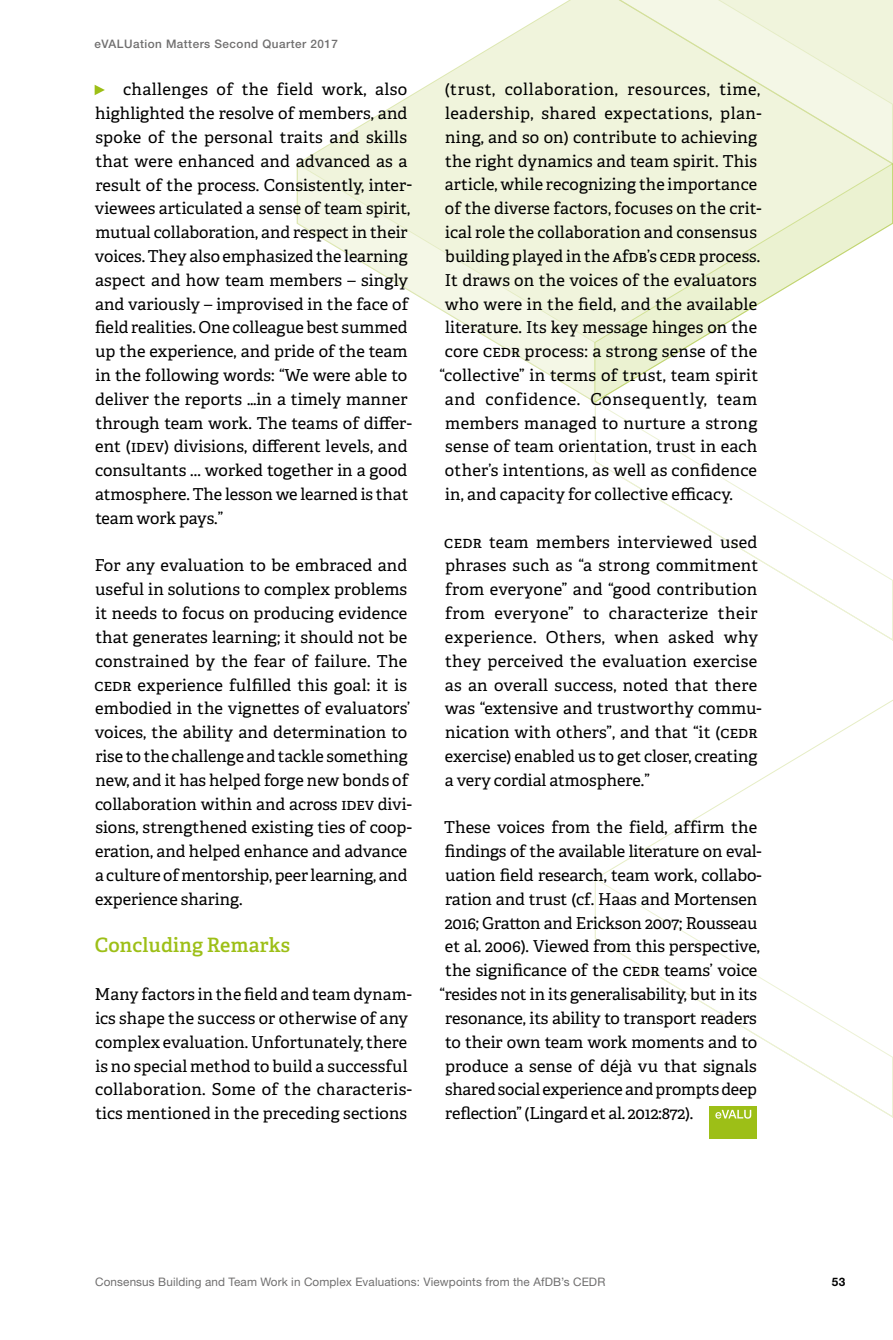
<style>
.page{position:relative;width:893px;height:1340px;background:#fff}
.page>*{position:absolute;margin:0;border:0;box-sizing:border-box;transform-origin:0 0}
.t1{font:600 19.78px "Adelle";letter-spacing:.01em;color:#9dbf17}
.t2{font:16.45px/23.8px "Adelle";letter-spacing:.005em;color:#000}
.t3{font:16.45px "Adelle";letter-spacing:.035em;color:#000}
.t4{font:16.45px "Adelle";letter-spacing:.03em;color:#000}
.t5{font:16.45px "Adelle";letter-spacing:.04em;color:#000}
.t6{font:11.72px "Helvetica Neue LT Std";letter-spacing:.01em;color:#706f6f}
.t7{font:500 11.72px "Helvetica Neue LT Std";letter-spacing:.04em;color:#706f6f}
.t8{font:700 11.72px "Helvetica Neue LT Std";color:#000}
</style>
<div class="page">
<svg style="left:594px;top:403px;width:299px;height:238px"></svg>
<svg style="left:598px;top:700px;width:295px;height:177px"></svg>
<svg style="left:594px;top:877px;width:299px;height:241px"></svg>
<svg style="left:299px;top:0;width:594px;height:162px"></svg>
<svg style="left:596px;top:162px;width:297px;height:241px"></svg>
<svg style="left:296px;top:162px;width:300px;height:241px"></svg>
<div style="left:709px;top:1106px;width:48px;height:32px;background:#9dbf17"></div>
<svg style="left:715px;top:1109px;width:36px;height:9px"></svg>
<svg style="left:95px;top:85px;width:10px;height:10px"></svg>
<p class="t7" style="left:95px;top:36px;width:245px">eVALUation Matters Second Quarter 2017</p>
<p class="t2" style="left:95px;top:78px;width:318px;text-indent:28px">challenges of the field work, also highlighted the resolve of members, and spoke of the personal traits and skills that were enhanced and advanced as a result of the process. Consistently, inter&shy;viewees articulated a sense of team spirit, mutual collaboration, and respect in their voices. They also emphasized the learning aspect and how team members – singly and variously – improvised in the face of field realities. One colleague best summed up the experience, and pride of the team in the following words: “We were able to deliver the reports …in a timely manner through team work. The teams of differ&shy;ent (IDEV) divisions, different levels, and consultants ... worked together in a good atmosphere. The lesson we learned is that team work pays.”</p>
<p class="t2" style="left:94px;top:554px;width:319px">For any evaluation to be embraced and useful in solutions to complex problems it needs to focus on producing evidence that generates learning; it should not be constrained by the fear of failure. The CEDR experience fulfilled this goal: it is embodied in the vignettes of evaluators’ voices, the ability and determination to rise to the challenge and tackle something new, and it has helped forge new bonds of collaboration within and across IDEV divi&shy;sions, strengthened existing ties of coop&shy;eration, and helped enhance and advance a culture of mentorship, peer learning, and experience sharing.</p>
<p class="t1" style="left:95px;top:933px;width:197px">Concluding Remarks</p>
<p class="t2" style="left:95px;top:982px;width:319px">Many factors in the field and team dynam&shy;ics shape the success or otherwise of any complex evaluation. Unfortunately, there is no special method to build a successful collaboration. Some of the characteris&shy;tics mentioned in the preceding sections</p>
<p class="t3" style="left:445px;top:79px;width:317px">(trust, collaboration, resources, time,</p>
<p class="t4" style="left:445px;top:103px;width:318px">leadership, shared expectations, plan-</p>
<p class="t2" style="left:445px;top:125px;width:313px">ning, and so on) contribute to achieving</p>
<p class="t2" style="left:445px;top:149px;width:313px">the right dynamics and team spirit. This</p>
<p class="t2" style="left:445px;top:173px;width:314px">article, while recognizing the importance</p>
<p class="t2" style="left:445px;top:197px;width:318px">of the diverse factors, focuses on the crit-</p>
<p class="t2" style="left:445px;top:221px;width:313px">ical role the collaboration and consensus</p>
<p class="t2" style="left:445px;top:244px;width:317px">building played in the AfDB’s CEDR process.</p>
<p class="t2" style="left:445px;top:268px;width:314px">It draws on the voices of the evaluators</p>
<p class="t2" style="left:445px;top:292px;width:314px">who were in the field, and the available</p>
<p class="t2" style="left:445px;top:316px;width:314px">literature. Its key message hinges on the</p>
<p class="t2" style="left:445px;top:340px;width:314px">core CEDR process: a strong sense of the</p>
<p class="t2" style="left:439px;top:363px;width:320px">“collective” in terms of trust, team spirit</p>
<p class="t5" style="left:445px;top:389px;width:314px">and confidence. Consequently, team</p>
<p class="t2" style="left:445px;top:411px;width:314px">members managed to nurture a strong</p>
<p class="t2" style="left:445px;top:435px;width:314px">sense of team orientation, trust in each</p>
<p class="t2" style="left:445px;top:459px;width:314px">other’s intentions, as well as confidence</p>
<p class="t2" style="left:445px;top:482px;width:289px">in, and capacity for collective efficacy.</p>
<p class="t2" style="left:444px;top:530px;width:319px">CEDR team members interviewed used phrases such as “a strong commitment from everyone” and “good contribution from everyone” to characterize their experience. Others, when asked why they perceived the evaluation exercise as an overall success, noted that there was “extensive and trustworthy commu&shy;nication with others”, and that “it (CEDR exercise) enabled us to get closer, creating a very cordial atmosphere.”</p>
<p class="t2" style="left:444px;top:816px;width:315px">These voices from the field, affirm the</p>
<p class="t2" style="left:445px;top:839px;width:318px">findings of the available literature on eval-</p>
<p class="t2" style="left:445px;top:863px;width:318px">uation field research, team work, collabo-</p>
<p class="t2" style="left:445px;top:887px;width:314px">ration and trust (cf. Haas and Mortensen</p>
<p class="t2" style="left:445px;top:911px;width:314px">2016; Gratton and Erickson 2007; Rousseau</p>
<p class="t2" style="left:445px;top:935px;width:316px">et al. 2006). Viewed from this perspective,</p>
<p class="t2" style="left:445px;top:958px;width:314px">the significance of the CEDR teams’ voice</p>
<p class="t2" style="left:439px;top:982px;width:319px">“resides not in its generalisability, but in its</p>
<p class="t2" style="left:445px;top:1006px;width:313px">resonance, its ability to transport readers</p>
<p class="t2" style="left:445px;top:1030px;width:314px">to their own team work moments and to</p>
<p class="t2" style="left:445px;top:1054px;width:313px">produce a sense of déjà vu that signals</p>
<p class="t2" style="left:445px;top:1077px;width:313px">shared social experience and prompts deep</p>
<p class="t2" style="left:445px;top:1101px;width:250px">reflection” (Lingard et al. 2012:872).</p>
<p class="t6" style="left:95px;top:1274px;width:512px">Consensus Building and Team Work in Complex Evaluations: Viewpoints from the AfDB’s CEDR</p>
<p class="t8" style="left:832px;top:1274px;width:15px">53</p>
</div>
